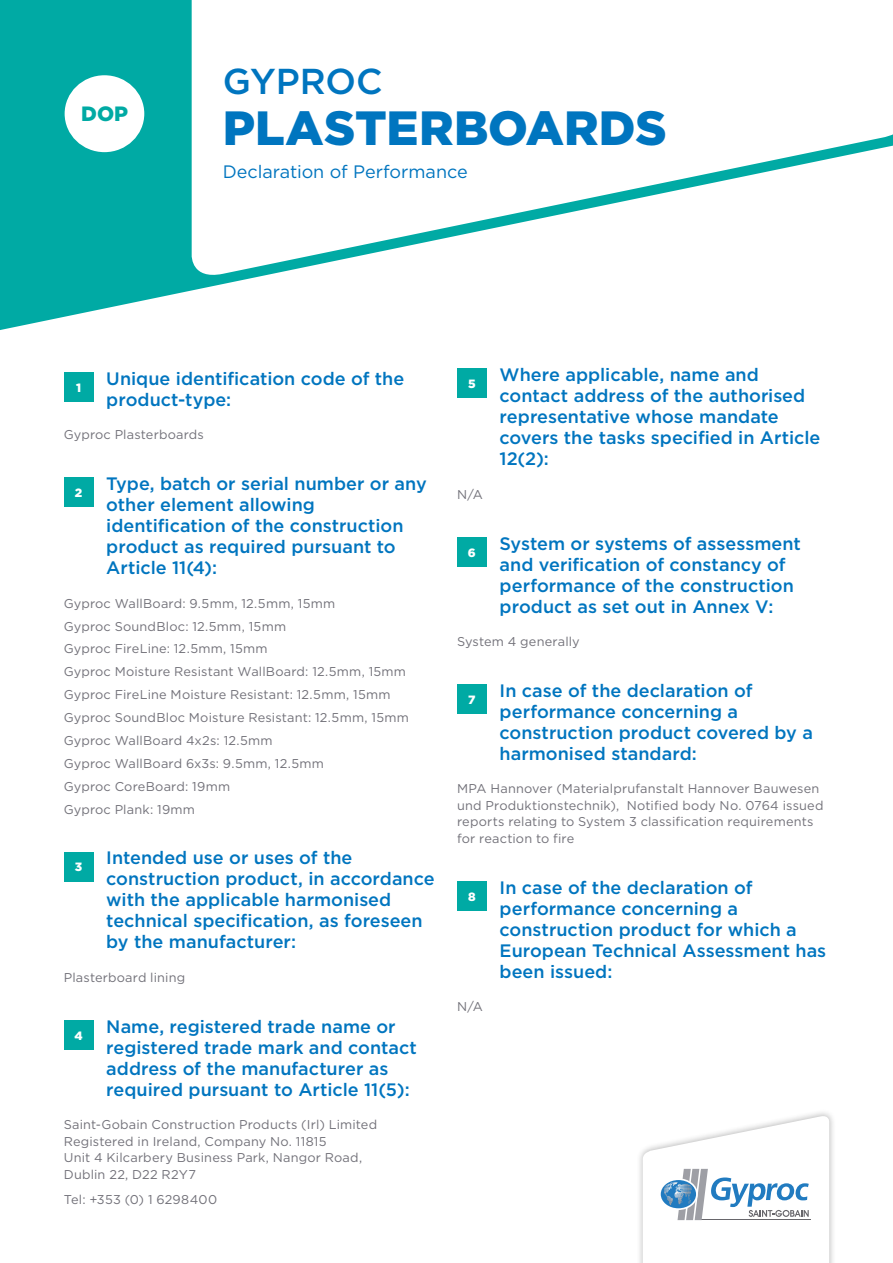
<style>
.page{position:relative;width:893px;height:1263px;background:#fff}
.page>*{position:absolute;margin:0;border:0;box-sizing:border-box;transform-origin:0 0}
.t1{font:900 48px "Gotham HTF";color:#0075bf}
.t2{font:500 36px "Gotham HTF";letter-spacing:-.005em;color:#0075bf}
.t3{font:900 20.7px "Gotham HTF";color:#00aaa4}
.t4{font:500 18px/21px "Gotham HTF";color:#0075bf}
.t5{font:18px "Gotham HTF";letter-spacing:-.005em;color:#0075bf}
.t6{font:12.75px/22.8px "Gotham HTF";letter-spacing:.015em;color:#727179}
.t7{font:900 12px "Gotham HTF";color:#fff}
</style>
<div class="page">
<svg style="left:0;top:0;width:487px;height:369px;fill:#00aaa4"></svg>
<svg style="left:185px;top:0;width:708px;height:283px"></svg>
<div style="left:65px;top:75px;width:79px;height:77px;background:#fff;border-radius:50%"></div>
<div style="left:64px;top:372px;width:29px;height:30px;background:#00aaa4"></div>
<div style="left:64px;top:477px;width:29px;height:30px;background:#00aaa4"></div>
<div style="left:64px;top:852px;width:29px;height:29px;background:#00aaa4"></div>
<div style="left:64px;top:1020px;width:29px;height:29px;background:#00aaa4"></div>
<div style="left:457px;top:369px;width:30px;height:29px;background:#00aaa4"></div>
<div style="left:457px;top:537px;width:30px;height:29px;background:#00aaa4"></div>
<div style="left:457px;top:684px;width:30px;height:30px;background:#00aaa4"></div>
<div style="left:457px;top:881px;width:30px;height:30px;background:#00aaa4"></div>
<div style="left:636px;top:1109px;width:200px;height:154px;background:#000;opacity:.3"></div>
<svg style="left:643px;top:1116px;width:186px;height:147px"></svg>
<p class="t3" style="left:81px;top:102px;width:48px">DOP</p>
<h2 class="t2" style="left:223px;top:60px;width:161px">GYPROC</h2>
<h1 class="t1" style="left:223px;top:100px;width:445px">PLASTERBOARDS</h1>
<p class="t5" style="left:223px;top:161px;width:246px">Declaration of Performance</p>
<p class="t7" style="left:76px;top:381px;width:7px">1</p>
<p class="t4" style="left:106px;top:368px;width:299px">Unique identification code of the product-type:</p>
<p class="t6" style="left:64px;top:423px;width:142px">Gyproc Plasterboards</p>
<p class="t7" style="left:75px;top:486px;width:9px">2</p>
<p class="t4" style="left:106px;top:473px;width:322px">Type, batch or serial number or any other element allowing identification of the construction product as required pursuant to<br>Article 11(4):</p>
<p class="t6" style="left:64px;top:592px;width:347px">Gyproc WallBoard: 9.5mm, 12.5mm, 15mm<br>Gyproc SoundBloc: 12.5mm, 15mm<br>Gyproc FireLine: 12.5mm, 15mm<br>Gyproc Moisture Resistant WallBoard: 12.5mm, 15mm Gyproc FireLine Moisture Resistant: 12.5mm, 15mm Gyproc SoundBloc Moisture Resistant: 12.5mm, 15mm Gyproc WallBoard 4x2s: 12.5mm<br>Gyproc WallBoard 6x3s: 9.5mm, 12.5mm<br>Gyproc CoreBoard: 19mm<br>Gyproc Plank: 19mm</p>
<p class="t7" style="left:75px;top:860px;width:9px">3</p>
<p class="t4" style="left:106px;top:847px;width:330px">Intended use or uses of the construction product, in accordance with the applicable harmonised technical specification, as foreseen by the manufacturer:</p>
<p class="t6" style="left:64px;top:966px;width:123px">Plasterboard lining</p>
<p class="t7" style="left:74px;top:1028px;width:10px">4</p>
<p class="t4" style="left:106px;top:1015px;width:312px">Name, registered trade name or registered trade mark and contact address of the manufacturer as required pursuant to Article 11(5):</p>
<p class="t6" style="left:64px;top:1116px;width:315px;line-height:16.5px">Saint-Gobain Construction Products (Irl) Limited Registered in Ireland, Company No. 11815<br>Unit 4 Kilcarbery Business Park, Nangor Road, Dublin 22, D22 R2Y7</p>
<p class="t6" style="left:64px;top:1187px;width:155px">Tel: +353 (0) 1 6298400</p>
<p class="t7" style="left:468px;top:377px;width:9px">5</p>
<p class="t4" style="left:500px;top:364px;width:322px">Where applicable, name and contact address of the authorised representative whose mandate covers the tasks specified in Article<br>12(2):</p>
<p class="t6" style="left:457px;top:483px;width:27px">N/A</p>
<p class="t7" style="left:468px;top:545px;width:9px">6</p>
<p class="t4" style="left:500px;top:532px;width:303px">System or systems of assessment and verification of constancy of performance of the construction product as set out in Annex V:</p>
<p class="t6" style="left:457px;top:630px;width:124px">System 4 generally</p>
<p class="t7" style="left:468px;top:693px;width:9px">7</p>
<p class="t4" style="left:500px;top:680px;width:315px">In case of the declaration of performance concerning a construction product covered by a harmonised standard:</p>
<p class="t6" style="left:457px;top:780px;width:368px;line-height:16.5px">MPA Hannover (Materialprufanstalt Hannover Bauwesen und Produktionstechnik), Notified body No. 0764 issued reports relating to System 3 classification requirements for reaction to fire</p>
<p class="t7" style="left:468px;top:889px;width:9px">8</p>
<p class="t4" style="left:500px;top:876px;width:328px">In case of the declaration of performance concerning a construction product for which a<br>European Technical Assessment has been issued:</p>
<p class="t6" style="left:457px;top:995px;width:27px">N/A</p>
</div>
